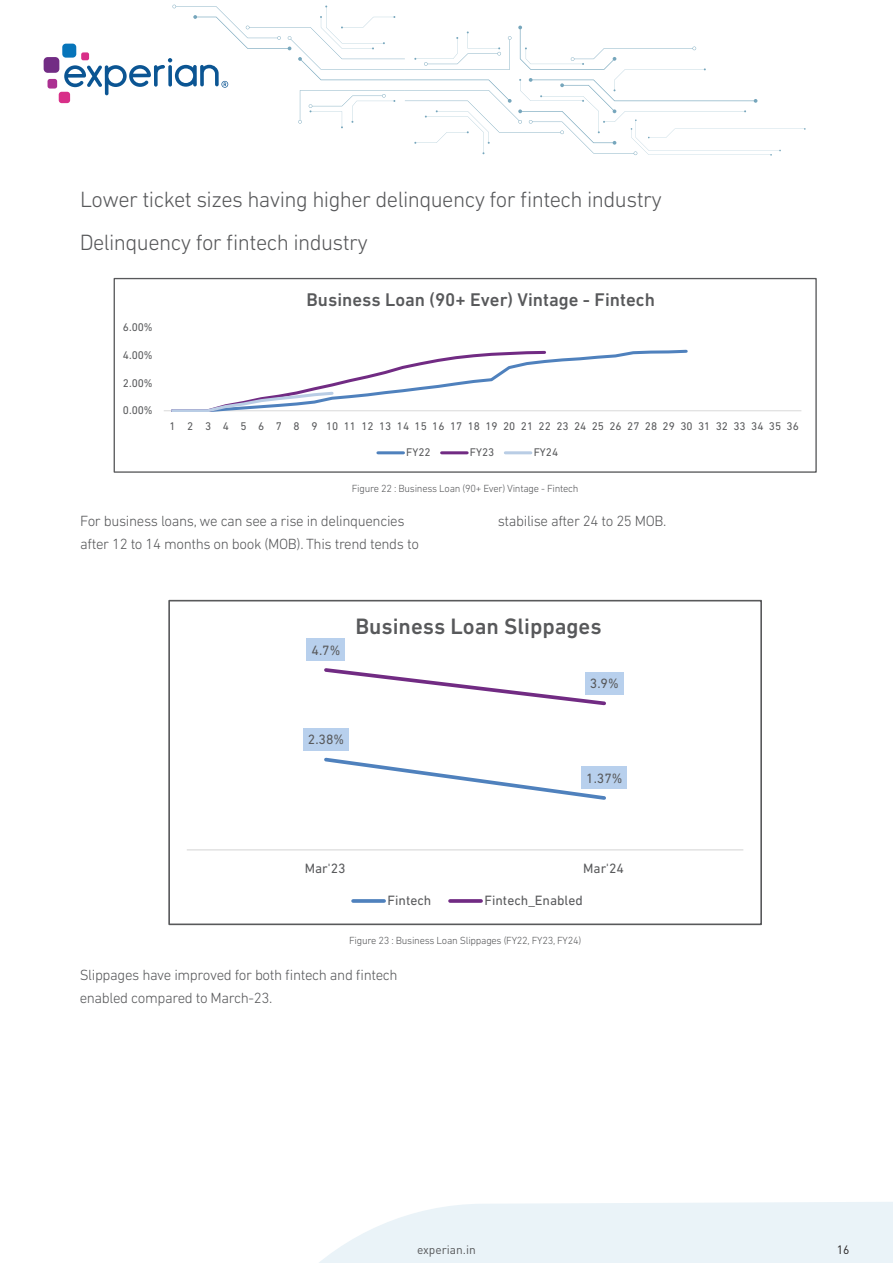
<style>
.page{position:relative;width:893px;height:1263px;background:#fff}
.page>*{position:absolute;margin:0;border:0;box-sizing:border-box;transform-origin:0 0}
.t1{font:500 22.65px "DIN Next W1 G";color:#58595b}
.t2{font:300 22.5px "DIN Next W1 G";letter-spacing:-.025em;color:#57585a}
.t3{font:500 18.75px "DIN Next W1 G";color:#58595b}
.t4{font:300 15px/22.5px "DIN Next W1 G";letter-spacing:-.025em;color:#57585a}
.t5{font:13.8px "DIN Next W1 G";color:#58595b}
.t6{font:12px "DIN Pro";color:#57585a}
.t7{font:12px "DIN Pro";color:#231f20}
.t8{font:11.25px "DIN Next W1 G";color:#58595b}
.t9{font:300 10.5px "DIN Next W1 G";letter-spacing:-.025em;color:#57585a}
</style>
<div class="page">
<svg style="left:319px;top:1202px;width:574px;height:61px;background:#ecf4f8"></svg>
<div style="left:62px;top:44px;width:14px;height:14px;background:#0775ba;border-radius:4px"></div>
<div style="left:44px;top:57px;width:15px;height:16px;background:#722c84;border-radius:4px"></div>
<div style="left:48px;top:79px;width:9px;height:10px;background:#ab3091;border-radius:3px"></div>
<div style="left:59px;top:92px;width:11px;height:11px;background:#d82f88;border-radius:3px"></div>
<svg style="left:64px;top:5px;width:742px;height:151px"></svg>
<hr style="left:164px;top:410px;width:637px;height:1px;background:#d9d9d9">
<svg style="left:170px;top:349px;width:519px;height:63px"></svg>
<hr style="left:378px;top:451px;width:25px;height:3px;background:#4f81bd">
<hr style="left:442px;top:451px;width:25px;height:3px;background:#712b83">
<hr style="left:505px;top:451px;width:26px;height:3px;background:#b9cde5">
<div style="left:114px;top:278px;width:703px;height:195px;border:1px solid #58595b"></div>
<hr style="left:187px;top:849px;width:556px;height:1px;background:#d9d9d9">
<svg style="left:324px;top:757px;width:282px;height:43px"></svg>
<svg style="left:324px;top:668px;width:284px;height:38px"></svg>
<div style="left:303px;top:728px;width:46px;height:23px;background:#b8d0ed"></div>
<div style="left:581px;top:766px;width:46px;height:23px;background:#b8d0ed"></div>
<div style="left:307px;top:638px;width:38px;height:23px;background:#b8d0ed"></div>
<div style="left:585px;top:672px;width:38px;height:22px;background:#b8d0ed"></div>
<svg style="left:353px;top:899px;width:31px;height:4px"></svg>
<svg style="left:450px;top:899px;width:31px;height:4px"></svg>
<div style="left:168px;top:600px;width:594px;height:325px;border:2px solid #58595b"></div>
<p class="t2" style="left:80px;top:187px;width:583px">Lower ticket sizes having higher delinquency for fintech industry</p>
<p class="t2" style="left:80px;top:230px;width:290px">Delinquency for fintech industry</p>
<p class="t8" style="left:123px;top:321px;width:31px">6.00%</p>
<p class="t8" style="left:123px;top:349px;width:31px">4.00%</p>
<p class="t8" style="left:123px;top:376px;width:31px">2.00%</p>
<p class="t8" style="left:123px;top:404px;width:31px">0.00%</p>
<p class="t3" style="left:307px;top:289px;width:350px">Business Loan (90+ Ever) Vintage - Fintech</p>
<p class="t8" style="left:170px;top:419px;width:631px">1 2 3 4 5 6 7 8 9 101112131415161718192021222324252627282930313233343536</p>
<p class="t8" style="left:406px;top:446px;width:26px">FY22</p>
<p class="t8" style="left:470px;top:446px;width:26px">FY23</p>
<p class="t8" style="left:534px;top:446px;width:26px">FY24</p>
<p class="t9" style="left:352px;top:482px;width:228px">Figure 22 : Business Loan (90+ Ever) Vintage - Fintech</p>
<p class="t4" style="left:80px;top:510px;width:340px">For business loans, we can see a rise in delinquencies after 12 to 14 months on book (MOB). This trend tends to</p>
<p class="t4" style="left:498px;top:510px;width:170px">stabilise after 24 to 25 MOB.</p>
<p class="t5" style="left:312px;top:642px;width:30px">4.7%</p>
<p class="t1" style="left:355px;top:613px;width:248px">Business Loan Slippages</p>
<p class="t5" style="left:590px;top:675px;width:30px">3.9%</p>
<p class="t5" style="left:308px;top:732px;width:38px">2.38%</p>
<p class="t5" style="left:586px;top:770px;width:38px">1.37%</p>
<p class="t5" style="left:305px;top:860px;width:42px">Mar'23</p>
<p class="t5" style="left:583px;top:860px;width:42px">Mar'24</p>
<p class="t5" style="left:387px;top:892px;width:45px">Fintech</p>
<p class="t5" style="left:484px;top:892px;width:100px">Fintech_Enabled</p>
<p class="t9" style="left:349px;top:934px;width:234px">Figure 23 : Business Loan Slippages (FY22, FY23, FY24)</p>
<p class="t4" style="left:80px;top:963px;width:319px">Slippages have improved for both fintech and fintech enabled compared to March-23.</p>
<p class="t6" style="left:417px;top:1242px;width:60px">experian.in</p>
<p class="t7" style="left:837px;top:1242px;width:14px">16</p>
</div>
